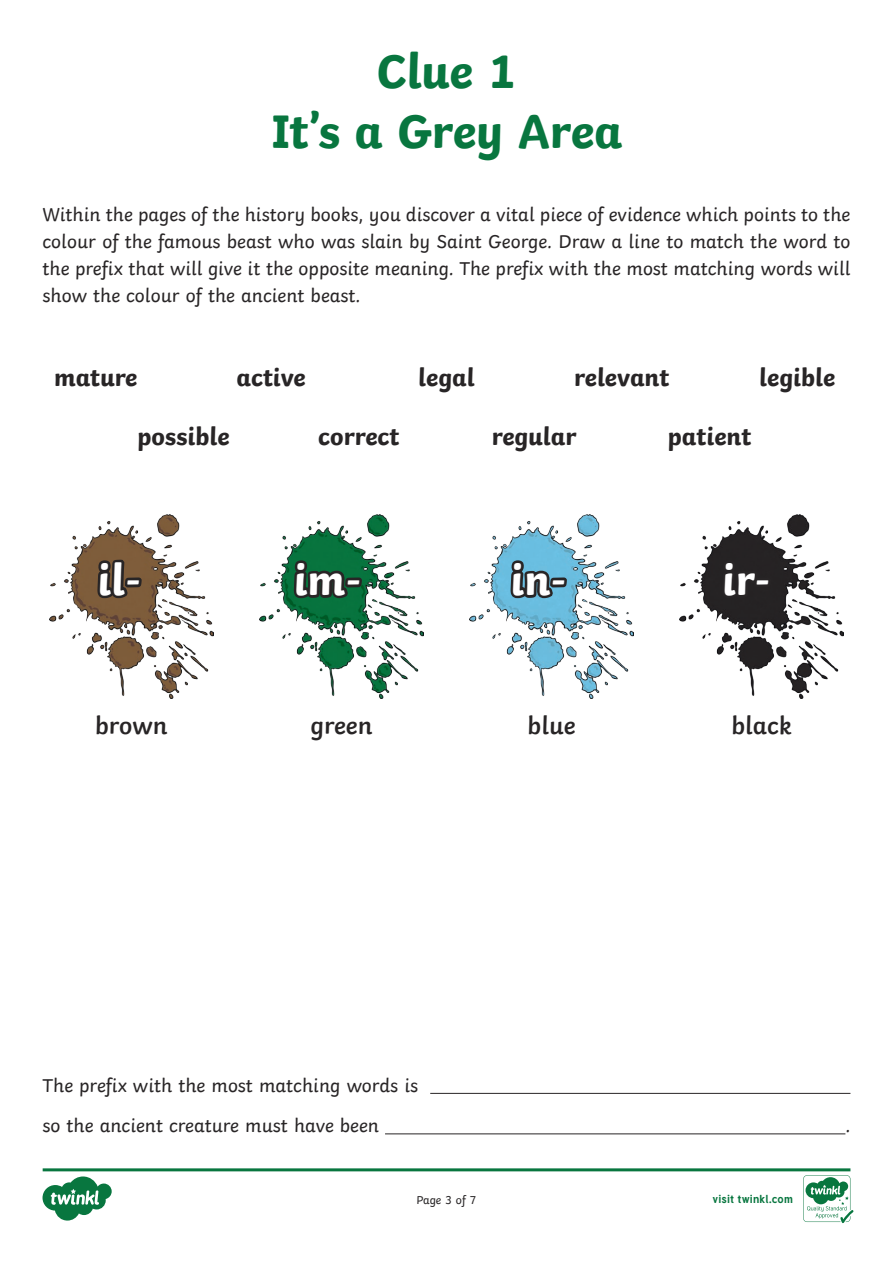
<style>
.page{position:relative;width:893px;height:1263px;background:#fff}
.page>*{position:absolute;margin:0;border:0;box-sizing:border-box;transform-origin:0 0}
.Heading_1{font:700 49.5px/59.4px "Twinkl";letter-spacing:-.01em;color:#08763f;text-align:center}
.Heading_2{font:700 44.55px "Twinkl";color:#fff}
.Heading_2_Centred{font:700 25.5px "Twinkl";color:#282526}
.Heading_2_Centred-2{font:600 25.5px "Twinkl";color:#282526}
.KS2_Body_Copy{font:19.5px/27px "Twinkl";color:#282526;text-align:justify}
.t1{font:12px "Twinkl";letter-spacing:-.005em;color:#282526}
.t2{font:700 11.4px "Tuffy";letter-spacing:.015em;color:#08763f}
</style>
<div class="page">
<hr style="left:430px;top:1093px;width:420px;height:1px;background:#282526">
<hr style="left:385px;top:1133px;width:460px;height:1px;background:#282526">
<img style="left:49px;top:514px;width:164px;height:185px">
<img style="left:260px;top:514px;width:163px;height:185px">
<img style="left:680px;top:514px;width:163px;height:185px">
<img style="left:470px;top:514px;width:163px;height:185px">
<svg style="left:94px;top:514px;width:52px;height:185px"></svg>
<svg style="left:290px;top:514px;width:76px;height:185px"></svg>
<svg style="left:507px;top:514px;width:64px;height:185px"></svg>
<svg style="left:719px;top:514px;width:56px;height:185px"></svg>
<svg style="left:43px;top:1168px;width:810px;height:55px"></svg>
<p class="Heading_1" style="left:271px;top:37px;width:353px">Clue 1<br>It’s a Grey Area</p>
<p class="KS2_Body_Copy" style="left:43px;top:200px;width:809px">Within the pages of the history books, you discover a vital piece of evidence which points to the colour of the famous beast who was slain by Saint George. Draw a line to match the word to the prefix that will give it the opposite meaning. The prefix with the most matching words will show the colour of the ancient beast.</p>
<p class="Heading_2_Centred" style="left:54px;top:356px;width:85px">mature</p>
<p class="Heading_2_Centred" style="left:237px;top:356px;width:71px">active</p>
<p class="Heading_2_Centred" style="left:137px;top:416px;width:94px">possible</p>
<p class="Heading_2_Centred" style="left:318px;top:416px;width:82px">correct</p>
<p class="Heading_2_Centred" style="left:418px;top:356px;width:58px">legal</p>
<p class="Heading_2_Centred" style="left:574px;top:356px;width:97px">relevant</p>
<p class="Heading_2_Centred" style="left:759px;top:356px;width:77px">legible</p>
<p class="Heading_2_Centred" style="left:492px;top:416px;width:86px">regular</p>
<p class="Heading_2_Centred" style="left:668px;top:416px;width:85px">patient</p>
<p class="Heading_2" style="left:97px;top:543px;width:46px">il-</p>
<p class="Heading_2" style="left:294px;top:543px;width:69px">im-</p>
<p class="Heading_2" style="left:510px;top:543px;width:58px">in-</p>
<p class="Heading_2" style="left:722px;top:543px;width:50px">ir-</p>
<p class="Heading_2_Centred-2" style="left:95px;top:705px;width:74px">brown</p>
<p class="Heading_2_Centred-2" style="left:310px;top:705px;width:63px">green</p>
<p class="Heading_2_Centred-2" style="left:528px;top:705px;width:49px">blue</p>
<p class="Heading_2_Centred-2" style="left:731px;top:705px;width:62px">black</p>
<p class="KS2_Body_Copy" style="left:43px;top:1063px;width:377px;line-height:40.5px">The prefix with the most matching words is so the ancient creature must have been</p>
<p class="t1" style="left:416px;top:1191px;width:62px">Page 3 of 7</p>
<p class="t2" style="left:712px;top:1190px;width:82px">visit twinkl.com</p>
<p class="KS2_Body_Copy" style="left:845px;top:1110px;width:7px">.</p>
</div>
